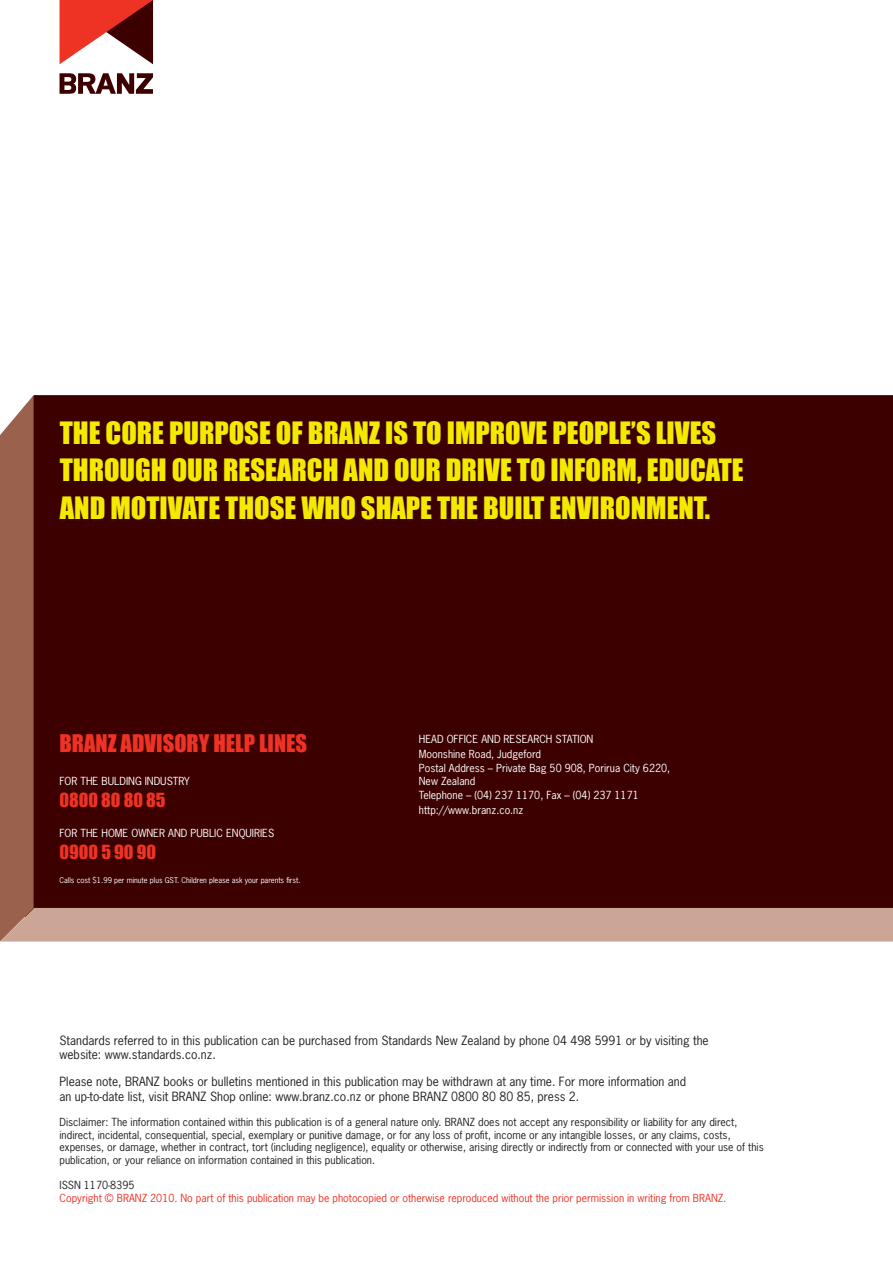
<style>
.page{position:relative;width:893px;height:1263px;background:#fff}
.page>*{position:absolute;margin:0;border:0;box-sizing:border-box;transform-origin:0 0}
.t1{font:28.5px "Impact MT Std";color:#f3ea00}
.t2{font:22.5px "Impact MT Std";color:#ee3224}
.t3{font:18px "Impact MT Std";color:#ee3224}
.t4{font:12px/14.4px "News Gothic Std";color:#231f20}
.t5{font:10.5px/12.6px "News Gothic Std";color:#231f20}
.t6{font:10.5px/13.5px "News Gothic Std";color:#fff}
.t7{font:10.5px "News Gothic Std";color:#ee3224}
.t8{font:7.5px "News Gothic Std";color:#fff}
</style>
<div class="page">
<svg style="left:0;top:395px;width:893px;height:546px;background:#480d0c"></svg>
<svg style="left:60px;top:0;width:93px;height:64px"></svg>
<svg style="left:60px;top:73px;width:93px;height:21px"></svg>
<h1 class="t1" style="left:60px;top:414px;width:431px">THE CORE PURPOSE OF BRANZ IS TO IMPROVE</h1>
<h1 class="t1" style="left:552px;top:414px;width:15px">PEOP</h1>
<h1 class="t1" style="left:609px;top:414px;width:72px">LE’S LIVES</h1>
<h1 class="t1" style="left:60px;top:451px;width:128px">THROUGH OUR</h1>
<h1 class="t1" style="left:223px;top:451px;width:15px">RESEARC</h1>
<h1 class="t1" style="left:323px;top:451px;width:37px">H AND</h1>
<h1 class="t1" style="left:394px;top:451px;width:16px">OUR</h1>
<h1 class="t1" style="left:446px;top:451px;width:14px">DRIVE</h1>
<h1 class="t1" style="left:517px;top:451px;width:145px">TO INFORM, EDUCATE</h1>
<h1 class="t1" style="left:60px;top:489px;width:16px">AND</h1>
<h1 class="t1" style="left:110px;top:489px;width:34px">MOTIVATE</h1>
<h1 class="t1" style="left:225px;top:489px;width:339px">THOSE WHO SHAPE THE BUILT ENVIRON</h1>
<h1 class="t1" style="left:646px;top:489px;width:65px">MENT.</h1>
<h2 class="t2" style="left:60px;top:729px;width:249px">BRANZ ADVISORY HELP LINES</h2>
<p class="t6" style="left:60px;top:775px;width:132px">For the bulding industry</p>
<h3 class="t3" style="left:60px;top:788px;width:107px">0800 80 80 85</h3>
<p class="t6" style="left:60px;top:826px;width:116px">For the home owner and</p>
<p class="t6" style="left:190px;top:826px;width:84px">public enquiries</p>
<h3 class="t3" style="left:60px;top:840px;width:98px">0900 5 90 90</h3>
<p class="t8" style="left:60px;top:875px;width:243px">Calls cost $1.99 per minute plus GST. Children please ask your parents first.</p>
<p class="t6" style="left:419px;top:732px;width:176px;line-height:15px">HEAD OFFICE AND RESEARCH STATION<br>Moonshine Road, Judgeford</p>
<p class="t6" style="left:419px;top:761px;width:253px">Postal Address – Private Bag 50 908, Porirua City 6220,<br>New Zealand<br>Telephone – (04) 237 1170, Fax – (04) 237 1171</p>
<p class="t6" style="left:419px;top:803px;width:106px">http://www.branz.co.nz</p>
<p class="t4" style="left:60px;top:1033px;width:651px">Standards referred to in this publication can be purchased from Standards New Zealand by phone 04 498 5991 or by visiting the website: www.standards.co.nz.</p>
<p class="t4" style="left:60px;top:1075px;width:628px">Please note, BRANZ books or bulletins mentioned in this publication may be withdrawn at any time. For more information and an up-to-date list, visit BRANZ Shop online: www.branz.co.nz or phone BRANZ 0800 80 80 85, press 2.</p>
<p class="t5" style="left:60px;top:1116px;width:706px">Disclaimer: The information contained within this publication is of a general nature only. BRANZ does not accept any responsibility or liability for any direct, indirect, incidental, consequential, special, exemplary or punitive damage, or for any loss of profit, income or any intangible losses, or any claims, costs, expenses, or damage, whether in contract, tort (including negligence), equality or otherwise, arising directly or indirectly from or connected with your use of this publication, or your reliance on information contained in this publication.</p>
<p class="t5" style="left:60px;top:1178px;width:76px">ISSN 1170-8395</p>
<p class="t7" style="left:60px;top:1191px;width:668px">Copyright © BRANZ 2010. No part of this publication may be photocopied or otherwise reproduced without the prior permission in writing from BRANZ.</p>
</div>
